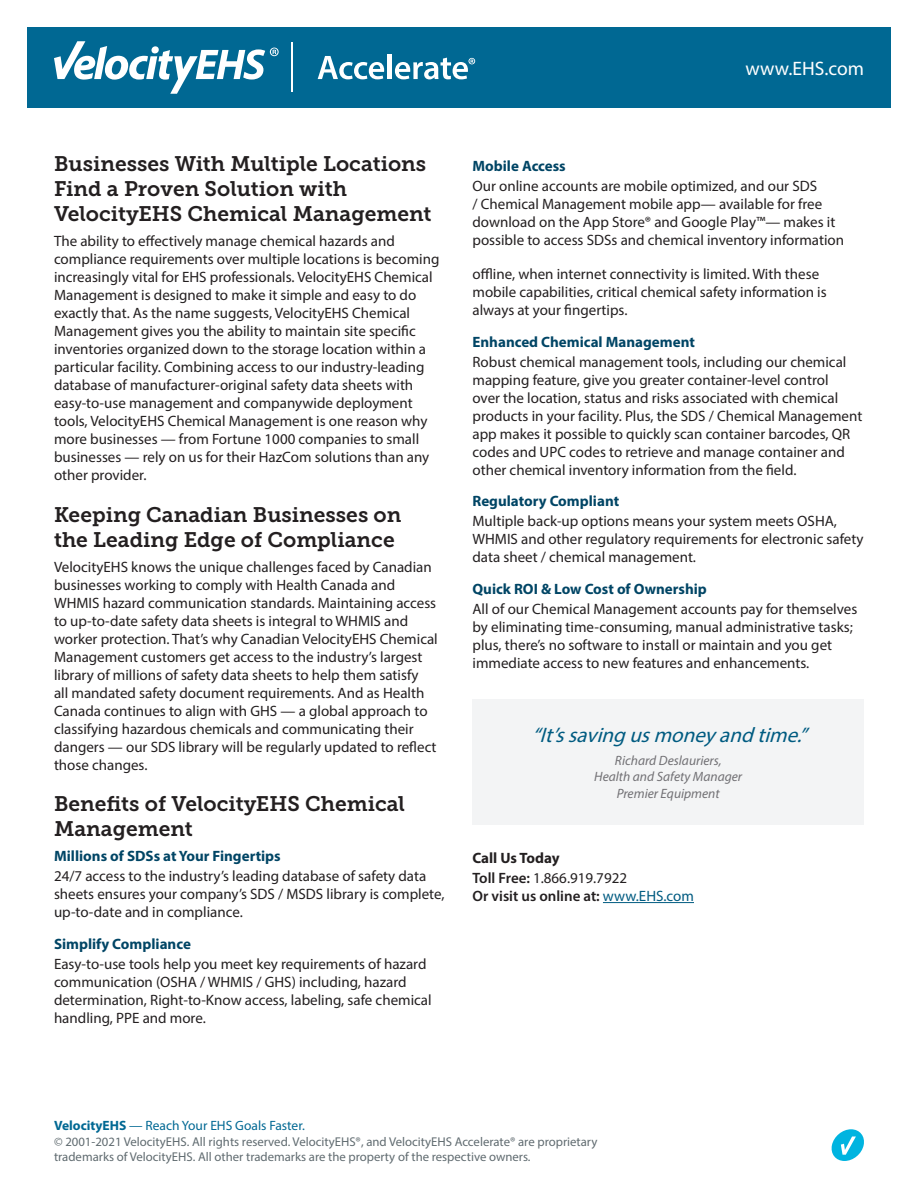
<style>
.page{position:relative;width:918px;height:1188px;background:#fff}
.page>*{position:absolute;margin:0;border:0;box-sizing:border-box;transform-origin:0 0}
.t1{font:21px/25.2px "Museo Slab 700";color:#231f20}
.t2{font:italic 21px "Myriad Pro";color:#005b81}
.t3{font:19.5px "Myriad Pro";color:#fff}
.t4{font:15px/18px "Myriad Pro";color:#231f20}
.t5{font:700 15px "Myriad Pro";color:#004565}
.t6{font:600 15px "Myriad Pro";color:#231f20}
.t7{font:italic 13.5px/16.5px "Myriad Pro";color:#717074;text-align:center}
.t8{font:13.5px "Myriad Pro";color:#006893}
.t9{font:12.75px/15px "Myriad Pro";color:#606b70}
.s1{font-weight:700}
.s2{font-weight:600}
.s3{font-weight:400;color:#005b81}
</style>
<div class="page">
<div style="left:27px;top:27px;width:864px;height:81px;background:#006893"></div>
<svg style="left:832px;top:1129px;width:32px;height:32px"></svg>
<svg style="left:54px;top:41px;width:225px;height:53px"></svg>
<hr style="left:291px;top:43px;width:1px;height:49px;background:#fff">
<svg style="left:318px;top:56px;width:66px;height:23px"></svg>
<div style="left:387px;top:55px;width:5px;height:24px;background:#fff"></div>
<svg style="left:395px;top:58px;width:80px;height:21px"></svg>
<div style="left:472px;top:699px;width:392px;height:126px;background:#f3f4f5"></div>
<hr style="left:603px;top:902px;width:91px;height:1px;background:#005b81">
<h2 class="t3" style="left:746px;top:57px;width:120px">www.EHS.com</h2>
<h1 class="t1" style="left:54px;top:151px;width:379px">Businesses With Multiple Locations<br>Find a Proven Solution with<br>VelocityEHS Chemical Management</h1>
<p class="t4" style="left:54px;top:232px;width:387px">The ability to effectively manage chemical hazards and compliance requirements over multiple locations is becoming increasingly vital for EHS professionals. VelocityEHS Chemical Management is designed to make it simple and easy to do exactly that. As the name suggests, VelocityEHS Chemical Management gives you the ability to maintain site specific inventories organized down to the storage location within a particular facility. Combining access to our industry-leading database of manufacturer-original safety data sheets with easy-to-use management and companywide deployment tools, VelocityEHS Chemical Management is one reason why more businesses — from Fortune 1000 companies to small businesses — rely on us for their HazCom solutions than any other provider.</p>
<h1 class="t1" style="left:54px;top:502px;width:349px">Keeping Canadian Businesses on the Leading Edge of Compliance</h1>
<p class="t4" style="left:54px;top:557px;width:385px">VelocityEHS knows the unique challenges faced by Canadian businesses working to comply with Health Canada and WHMIS hazard communication standards. Maintaining access to up-to-date safety data sheets is integral to WHMIS and worker protection. That’s why Canadian VelocityEHS Chemical Management customers get access to the industry’s largest library of millions of safety data sheets to help them satisfy<br>all mandated safety document requirements. And as Health Canada continues to align with GHS — a global approach to classifying hazardous chemicals and communicating their dangers — our SDS library will be regularly updated to reflect those changes.</p>
<h1 class="t1" style="left:54px;top:791px;width:352px">Benefits of VelocityEHS Chemical<br>Management</h1>
<p class="t5" style="left:54px;top:846px;width:228px">Millions of SDSs at Your Fingertips</p>
<p class="t4" style="left:54px;top:867px;width:392px">24/7 access to the industry’s leading database of safety data sheets ensures your company’s SDS / MSDS library is complete, up-to-date and in compliance.</p>
<p class="t5" style="left:54px;top:934px;width:138px">Simplify Compliance</p>
<p class="t4" style="left:54px;top:954px;width:379px">Easy-to-use tools help you meet key requirements of hazard communication (OSHA / WHMIS / GHS) including, hazard determination, Right-to-Know access, labeling, safe chemical handling, PPE and more.</p>
<p class="t5" style="left:472px;top:156px;width:95px">Mobile Access</p>
<p class="t4" style="left:472px;top:177px;width:373px">Our online accounts are mobile optimized, and our SDS<br>/ Chemical Management mobile app— available for free download on the App Store® and Google Play™— makes it possible to access SDSs and chemical inventory information</p>
<p class="t4" style="left:472px;top:265px;width:356px">offline, when internet connectivity is limited. With these mobile capabilities, critical chemical safety information is always at your fingertips.</p>
<p class="t5" style="left:472px;top:332px;width:224px">Enhanced Chemical Management</p>
<p class="t4" style="left:472px;top:352px;width:391px">Robust chemical management tools, including our chemical mapping feature, give you greater container-level control<br>over the location, status and risks associated with chemical products in your facility. Plus, the SDS / Chemical Management app makes it possible to quickly scan container barcodes, QR codes and UPC codes to retrieve and manage container and other chemical inventory information from the field.</p>
<p class="t5" style="left:472px;top:491px;width:148px">Regulatory Compliant</p>
<p class="t4" style="left:472px;top:512px;width:393px">Multiple back-up options means your system meets OSHA,<br>WHMIS and other regulatory requirements for electronic safety data sheet / chemical management.</p>
<p class="t5" style="left:472px;top:579px;width:236px">Quick ROI &amp; Low Cost of Ownership</p>
<p class="t4" style="left:472px;top:600px;width:386px">All of our Chemical Management accounts pay for themselves by eliminating time-consuming, manual administrative tasks; plus, there’s no software to install or maintain and you get immediate access to new features and enhancements.</p>
<h1 class="t2" style="left:532px;top:722px;width:283px">“It’ssavingusmoneyandtime.”</h1>
<p class="t7" style="left:594px;top:752px;width:149px">Richard Deslauriers,<br>Health and Safety Manager<br>Premier Equipment</p>
<p class="t4" style="left:472px;top:848px;width:156px;line-height:20.1px"><span class="s1">Call Us Today<br></span><span class="s2">Toll Free:</span> 1.866.919.7922</p>
<p class="t6" style="left:472px;top:887px;width:223px">Or visit us online at: <span class="s3">www.EHS.com</span></p>
<p class="t8" style="left:54px;top:1117px;width:252px"><span class="s1">VelocityEHS</span> — Reach Your EHS Goals Faster.</p>
<p class="t9" style="left:54px;top:1134px;width:545px">© 2001-2021 VelocityEHS. All rights reserved. VelocityEHS®, and VelocityEHS Accelerate® are proprietary trademarks of VelocityEHS. All other trademarks are the property of the respective owners.</p>
</div>
